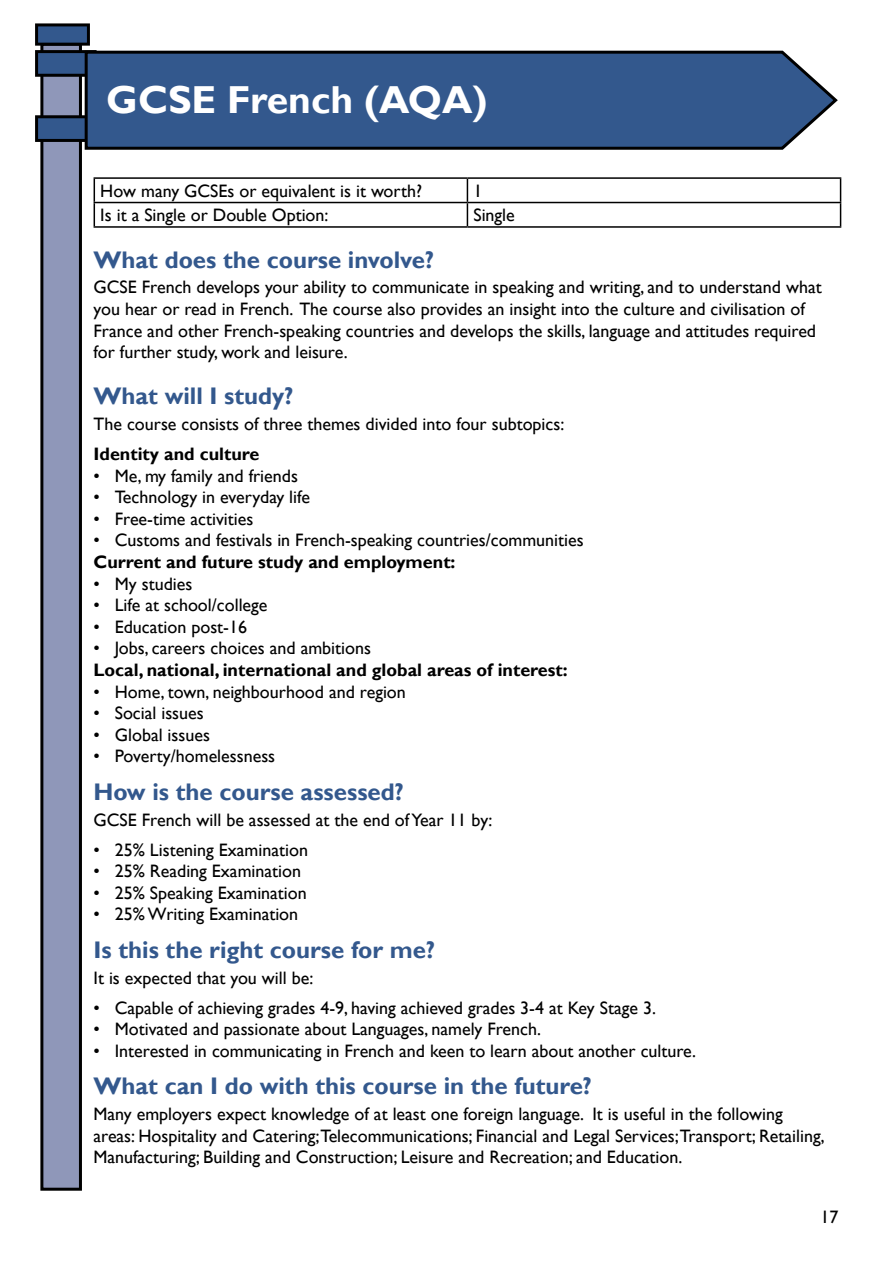
<style>
.page{position:relative;width:893px;height:1263px;background:#fff}
.page>*{position:absolute;margin:0;border:0;box-sizing:border-box;transform-origin:0 0}
.t1{font:700 39px "Gill Sans";color:#fff}
.t2{font:700 24px "Gill Sans";color:#33588d}
.t3{font:18px/21.6px "Gill Sans";color:#000}
.t4{font:700 18px "Gill Sans";color:#000}
</style>
<div class="page">
<div style="left:42px;top:44px;width:38px;height:1145px;background:#8f97b9"></div>
<div style="left:40px;top:43px;width:42px;height:1148px;border:3px solid #000"></div>
<div style="left:37px;top:52px;width:58px;height:23px;background:#33588d"></div>
<div style="left:35px;top:50px;width:62px;height:27px;border:3px solid #000"></div>
<div style="left:37px;top:117px;width:58px;height:23px;background:#33588d"></div>
<div style="left:35px;top:115px;width:62px;height:27px;border:3px solid #000"></div>
<div style="left:37px;top:25px;width:51px;height:19px;background:#33588d"></div>
<div style="left:35px;top:23px;width:55px;height:23px;border:3px solid #000"></div>
<svg style="left:83px;top:50px;width:755px;height:100px;background:#385988"></svg>
<hr style="left:94px;top:177px;width:373px;height:2px;background:#000">
<hr style="left:467px;top:177px;width:374px;height:2px;background:#000">
<hr style="left:94px;top:202px;width:373px;height:1px;background:#000">
<svg style="left:94px;top:179px;width:1px;height:47px"></svg>
<hr style="left:467px;top:202px;width:374px;height:1px;background:#000">
<svg style="left:467px;top:179px;width:1px;height:47px"></svg>
<svg style="left:840px;top:179px;width:1px;height:47px"></svg>
<hr style="left:94px;top:226px;width:373px;height:2px;background:#000">
<hr style="left:467px;top:226px;width:374px;height:2px;background:#000">
<h1 class="t1" style="left:106px;top:77px;width:383px">GCSE French (AQA)</h1>
<p class="t3" style="left:100px;top:180px;width:323px">How many GCSEs or equivalent is it worth?</p>
<p class="t3" style="left:473px;top:180px;width:10px">1</p>
<p class="t3" style="left:100px;top:204px;width:230px">Is it a Single or Double Option:</p>
<p class="t3" style="left:473px;top:204px;width:43px">Single</p>
<h2 class="t2" style="left:94px;top:245px;width:342px">What does the course involve?</h2>
<p class="t3" style="left:94px;top:277px;width:730px">GCSE French develops your ability to communicate in speaking and writing, and to understand what you hear or read in French. The course also provides an insight into the culture and civilisation of France and other French-speaking countries and develops the skills, language and attitudes required for further study, work and leisure.</p>
<h2 class="t2" style="left:94px;top:381px;width:201px">What will I study?</h2>
<p class="t3" style="left:94px;top:413px;width:472px">The course consists of three themes divided into four subtopics:</p>
<p class="t4" style="left:94px;top:443px;width:167px">Identity and culture</p>
<p class="t3" style="left:94px;top:465px;width:206px">• Me, my family and friends</p>
<p class="t3" style="left:94px;top:487px;width:218px">• Technology in everyday life</p>
<p class="t3" style="left:94px;top:508px;width:161px">• Free-time activities</p>
<p class="t3" style="left:94px;top:530px;width:492px">• Customs and festivals in French-speaking countries/communities</p>
<p class="t4" style="left:94px;top:551px;width:363px">Current and future study and employment:</p>
<p class="t3" style="left:94px;top:573px;width:100px">• My studies</p>
<p class="t3" style="left:94px;top:595px;width:175px">• Life at school/college</p>
<p class="t3" style="left:94px;top:616px;width:155px">• Education post-16</p>
<p class="t3" style="left:94px;top:638px;width:279px">• Jobs, careers choices and ambitions</p>
<p class="t4" style="left:94px;top:659px;width:476px">Local, national, international and global areas of interest:</p>
<p class="t3" style="left:94px;top:681px;width:314px">• Home, town, neighbourhood and region</p>
<p class="t3" style="left:94px;top:703px;width:112px">• Social issues</p>
<p class="t3" style="left:94px;top:724px;width:118px">• Global issues</p>
<p class="t3" style="left:94px;top:746px;width:183px">• Poverty/homelessness</p>
<h2 class="t2" style="left:94px;top:777px;width:312px">How is the course assessed?</h2>
<p class="t3" style="left:94px;top:809px;width:400px">GCSE French will be assessed at the end of Year 11 by:</p>
<p class="t3" style="left:94px;top:839px;width:216px">• 25% Listening Examination</p>
<p class="t3" style="left:94px;top:861px;width:209px">• 25% Reading Examination</p>
<p class="t3" style="left:94px;top:882px;width:215px">• 25% Speaking Examination</p>
<p class="t3" style="left:94px;top:904px;width:206px">• 25% Writing Examination</p>
<h2 class="t2" style="left:94px;top:935px;width:343px">Is this the right course for me?</h2>
<p class="t3" style="left:94px;top:967px;width:221px">It is expected that you will be:</p>
<p class="t3" style="left:94px;top:997px;width:564px">• Capable of achieving grades 4-9, having achieved grades 3-4 at Key Stage 3.</p>
<p class="t3" style="left:94px;top:1019px;width:449px">• Motivated and passionate about Languages, namely French.</p>
<p class="t3" style="left:94px;top:1040px;width:604px">• Interested in communicating in French and keen to learn about another culture.</p>
<h2 class="t2" style="left:94px;top:1072px;width:500px">What can I do with this course in the future?</h2>
<p class="t3" style="left:94px;top:1103px;width:733px">Many employers expect knowledge of at least one foreign language. It is useful in the following areas: Hospitality and Catering;Telecommunications; Financial and Legal Services;Transport; Retailing,<br>Manufacturing; Building and Construction; Leisure and Recreation; and Education.</p>
<p class="t3" style="left:820px;top:1207px;width:19px">17</p>
</div>
